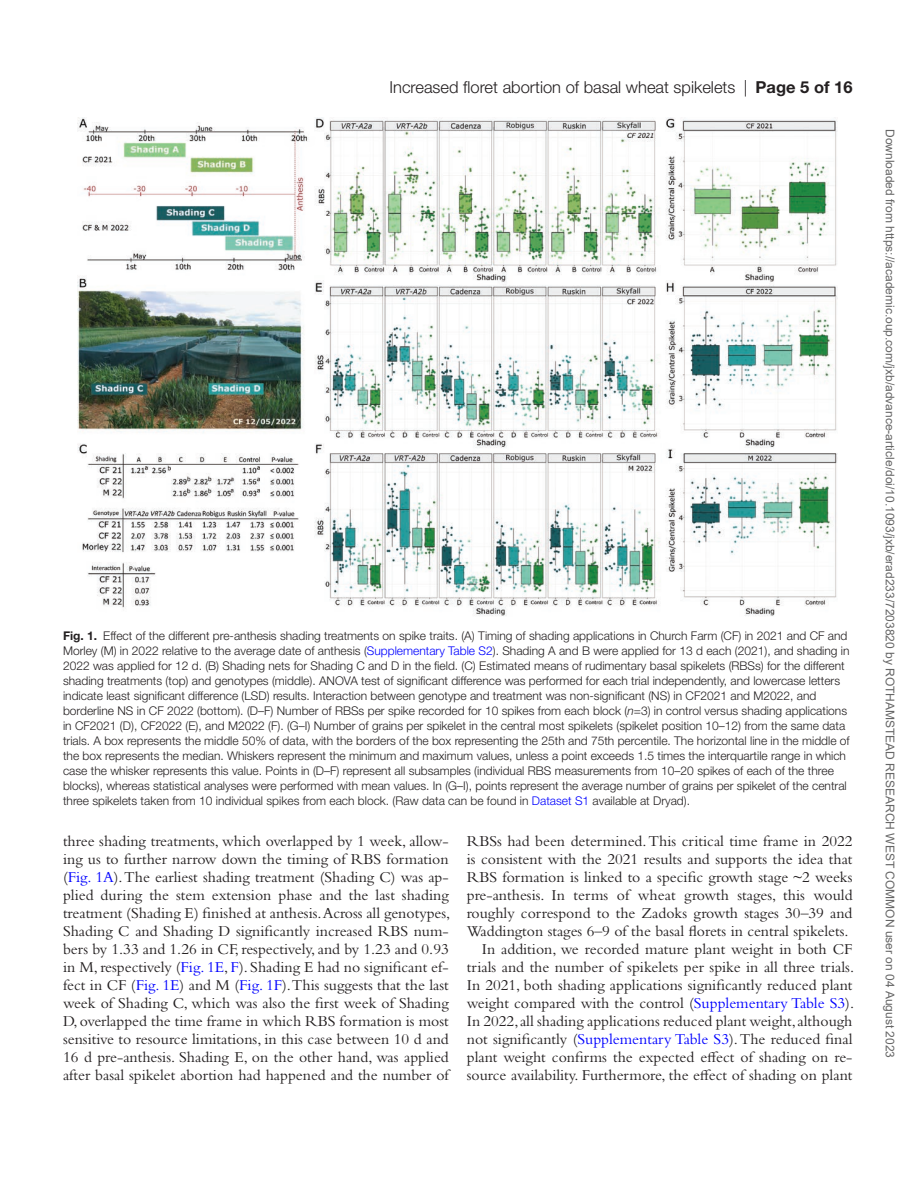
<style>
.page{position:relative;width:919px;height:1187px;background:#fff}
.page>*{position:absolute;margin:0;border:0;box-sizing:border-box;transform-origin:0 0}
.t1{font:300 16.5px "Helvetica Neue LT Std";color:#231f20}
.t2{font:15.75px/18px "Bembo Std";color:#231f20;text-align:justify}
.t3{font:300 12px/15px "Helvetica Neue LT Std";color:#231f20}
.t4{font:12px "Arial";color:#666}
.s1{font-weight:700}
.s2{color:#00f}
.s3{font-style:italic}
</style>
<div class="page">
<img style="left:78px;top:117px;width:759px;height:499px">
<h1 class="t1" style="left:389px;top:77px;width:464px">Increased floret abortion of basal wheat spikelets | <span class="s1">Page 5 of 16</span></h1>
<p class="t3" style="left:63px;top:628px;width:788px"><span class="s1">Fig. 1.</span> Effect of the different pre-anthesis shading treatments on spike traits. (A) Timing of shading applications in Church Farm (CF) in 2021 and CF and Morley (M) in 2022 relative to the average date of anthesis (<span class="s2">Supplementary Table S2</span>). Shading A and B were applied for 13 d each (2021), and shading in 2022 was applied for 12 d. (B) Shading nets for Shading C and D in the field. (C) Estimated means of rudimentary basal spikelets (RBSs) for the different shading treatments (top) and genotypes (middle). ANOVA test of significant difference was performed for each trial independently, and lowercase letters indicate least significant difference (LSD) results. Interaction between genotype and treatment was non-significant (NS) in CF2021 and M2022, and borderline NS in CF 2022 (bottom). (D–F) Number of RBSs per spike recorded for 10 spikes from each block (<span class="s3">n</span>=3) in control versus shading applications in CF2021 (D), CF2022 (E), and M2022 (F). (G–I) Number of grains per spikelet in the central most spikelets (spikelet position 10–12) from the same data trials. A box represents the middle 50% of data, with the borders of the box representing the 25th and 75th percentile. The horizontal line in the middle of the box represents the median. Whiskers represent the minimum and maximum values, unless a point exceeds 1.5 times the interquartile range in which case the whisker represents this value. Points in (D–F) represent all subsamples (individual RBS measurements from 10–20 spikes of each of the three blocks), whereas statistical analyses were performed with mean values. In (G–I), points represent the average number of grains per spikelet of the central three spikelets taken from 10 individual spikes from each block. (Raw data can be found in <span class="s2">Dataset S1</span> available at Dryad).</p>
<p class="t2" style="left:63px;top:831px;width:389px">three shading treatments, which overlapped by 1 week, allow&shy;ing us to further narrow down the timing of RBS formation (<span class="s2">Fig. 1A</span>). The earliest shading treatment (Shading C) was ap&shy;plied during the stem extension phase and the last shading treatment (Shading E) finished at anthesis. Across all genotypes, Shading C and Shading D significantly increased RBS num&shy;bers by 1.33 and 1.26 in CF, respectively, and by 1.23 and 0.93 in M, respectively (<span class="s2">Fig. 1E</span>, <span class="s2">F</span>). Shading E had no significant ef&shy;fect in CF (<span class="s2">Fig. 1E</span>) and M (<span class="s2">Fig. 1F</span>).This suggests that the last week of Shading C, which was also the first week of Shading D, overlapped the time frame in which RBS formation is most sensitive to resource limitations, in this case between 10 d and 16 d pre-anthesis. Shading E, on the other hand, was applied after basal spikelet abortion had happened and the number of</p>
<h2 class="t2" style="left:466px;top:831px;width:387px">RBSs had been determined. This critical time frame in 2022</h2>
<h2 class="t2" style="left:466px;top:849px;width:387px">is consistent with the 2021 results and supports the idea that</h2>
<h2 class="t2" style="left:466px;top:867px;width:387px">RBS formation is linked to a specific growth stage ~2 weeks</h2>
<h2 class="t2" style="left:466px;top:885px;width:387px">pre-anthesis. In terms of wheat growth stages, this would</h2>
<h2 class="t2" style="left:466px;top:903px;width:387px">roughly correspond to the Zadoks growth stages 30–39 and</h2>
<h2 class="t2" style="left:466px;top:921px;width:383px">Waddington stages 6–9 of the basal florets in central spikelets.</h2>
<h2 class="t2" style="left:481px;top:939px;width:372px">In addition, we recorded mature plant weight in both CF</h2>
<h2 class="t2" style="left:466px;top:957px;width:389px">trials and the number of spikelets per spike in all three trials.</h2>
<h2 class="t2" style="left:466px;top:975px;width:387px">In 2021, both shading applications significantly reduced plant</h2>
<h2 class="t2" style="left:466px;top:993px;width:389px">weight compared with the control (<span class="s2">Supplementary Table S3</span>).</h2>
<h2 class="t2" style="left:466px;top:1011px;width:387px">In 2022, all shading applications reduced plant weight, although</h2>
<h2 class="t2" style="left:466px;top:1029px;width:387px">not significantly (<span class="s2">Supplementary Table S3</span>). The reduced final</h2>
<h2 class="t2" style="left:466px;top:1047px;width:387px">plant weight confirms the expected effect of shading on re-</h2>
<h2 class="t2" style="left:466px;top:1065px;width:387px">source availability. Furthermore, the effect of shading on plant</h2>
<p class="t4" style="left:894px;top:129px;width:930px;rotate:90deg">Downloaded from https://academic.oup.com/jxb/advance-article/doi/10.1093/jxb/erad233/7203820 by ROTHAMSTEAD RESEARCH WEST COMMON user on 04 August 2023</p>
</div>
